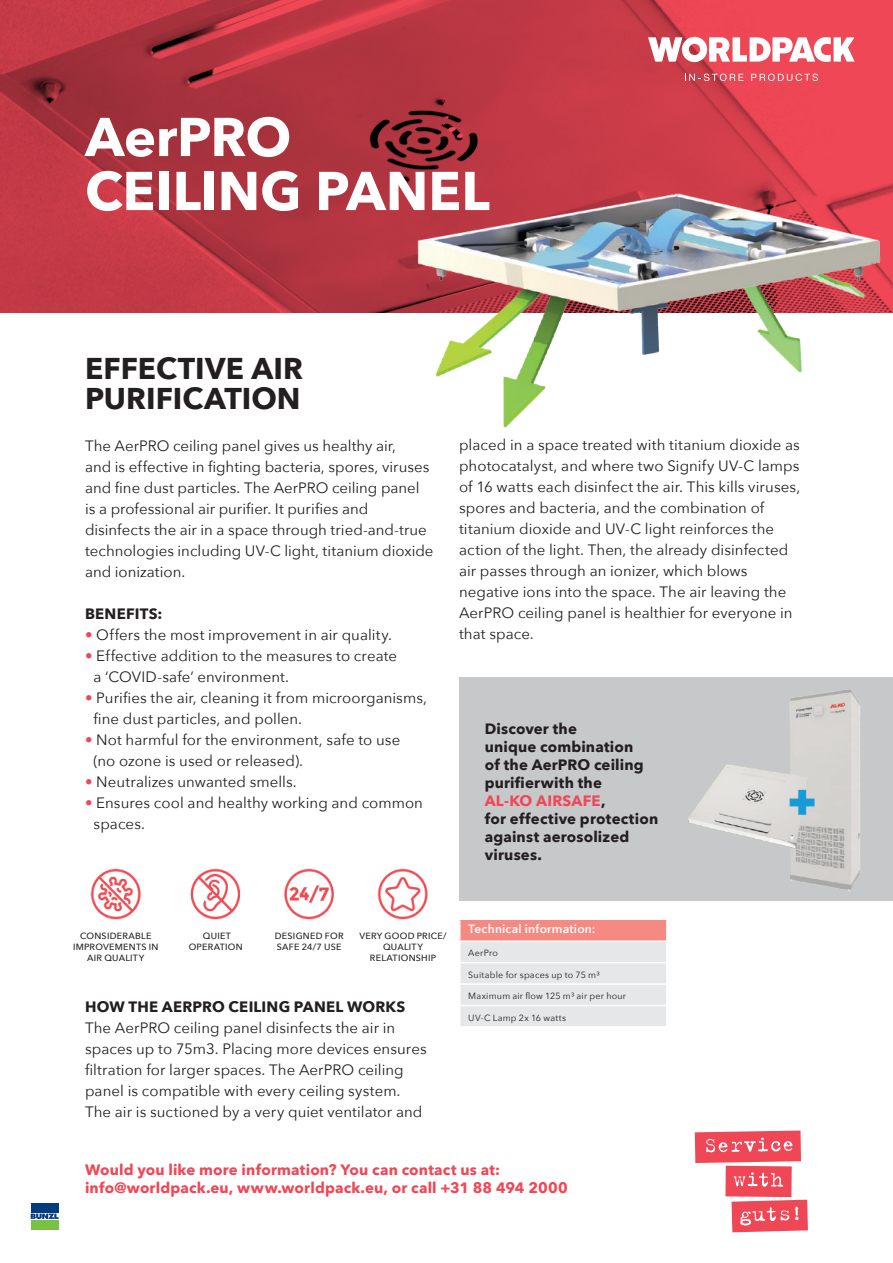
<style>
.page{position:relative;width:893px;height:1263px;background:#fff}
.page>*{position:absolute;margin:0;border:0;box-sizing:border-box;transform-origin:0 0}
.t1{font:700 54px/54px "Avenir Next";letter-spacing:-.005em;color:#fff}
.t2{font:700 30px/30px "Avenir Next";color:#231f20}
.t3{font:15px/21px "Avenir Next";letter-spacing:.005em;color:#231f20}
.t4{font:700 15px/18px "Avenir Next";letter-spacing:.01em;color:#231f20}
.t5{font:700 15px/18px "Avenir Next";letter-spacing:.01em;color:#ef4756}
.t6{font:600 12px "Avenir Next";letter-spacing:.02em;color:#fff}
.t7{font:500 9px/10.8px "Avenir Next";letter-spacing:.03em;color:#231f20;text-align:center}
.t8{font:9px "Avenir Next";letter-spacing:.025em;color:#231f20}
.s1{color:#ef4756}
</style>
<div class="page">
<img style="left:0;top:0;width:893px;height:313px">
<img style="left:399px;top:185px;width:494px;height:243px">
<img style="left:90px;top:868px;width:370px;height:52px">
<svg style="left:459px;top:920px;width:207px;height:106px;background:#e9d6d6"></svg>
<hr style="left:459px;top:940px;width:209px;height:2px;background:#fff">
<div style="left:459px;top:677px;width:434px;height:223px;background:#c7c8ca"></div>
<img style="left:688px;top:689px;width:173px;height:202px">
<div style="left:30px;top:1202px;width:30px;height:29px;background:linear-gradient(to right,#013d7d,#013d7d)"></div>
<div style="left:31px;top:1202px;width:28px;height:10px;background:#013d7d"></div>
<div style="left:31px;top:1220px;width:28px;height:10px;background:#79c142"></div>
<svg style="left:31px;top:1213px;width:28px;height:6px"></svg>
<svg style="left:695px;top:1130px;width:113px;height:102px"></svg>
<svg style="left:648px;top:37px;width:207px;height:25px"></svg>
<svg style="left:685px;top:74px;width:58px;height:7px"></svg>
<svg style="left:751px;top:74px;width:67px;height:7px"></svg>
<h1 class="t1" style="left:85px;top:109px;width:406px">AerPRO<br>CEILING PANEL</h1>
<h2 class="t2" style="left:85px;top:353px;width:220px">EFFECTIVE AIR<br>PURIFICATION</h2>
<p class="t3" style="left:85px;top:434px;width:350px">The AerPRO ceiling panel gives us healthy air,<br>and is effective in fighting bacteria, spores, viruses and fine dust particles. The AerPRO ceiling panel is a professional air purifier. It purifies and disinfects the air in a space through tried-and-true technologies including UV-C light, titanium dioxide and ionization.</p>
<p class="t4" style="left:85px;top:604px;width:79px">BENEFITS:</p>
<p class="t3" style="left:85px;top:623px;width:308px"><span class="s1">•</span> Offers the most improvement in air quality.</p>
<p class="t3" style="left:94px;top:644px;width:305px;text-indent:-9px"><span class="s1">•</span> Effective addition to the measures to create a ‘COVID-safe’ environment.</p>
<p class="t3" style="left:94px;top:686px;width:335px;text-indent:-9px"><span class="s1">•</span> Purifies the air, cleaning it from microorganisms, fine dust particles, and pollen.</p>
<p class="t3" style="left:94px;top:728px;width:308px;text-indent:-9px"><span class="s1">•</span> Not harmful for the environment, safe to use (no ozone is used or released).</p>
<p class="t3" style="left:85px;top:770px;width:213px"><span class="s1">•</span> Neutralizes unwanted smells.</p>
<p class="t3" style="left:94px;top:791px;width:331px;text-indent:-9px"><span class="s1">•</span> Ensures cool and healthy working and common spaces.</p>
<p class="t3" style="left:459px;top:434px;width:343px">placed in a space treated with titanium dioxide as photocatalyst, and where two Signify UV-C lamps of 16 watts each disinfect the air. This kills viruses, spores and bacteria, and the combination of titanium dioxide and UV-C light reinforces the action of the light. Then, the already disinfected air passes through an ionizer, which blows negative ions into the space. The air leaving the AerPRO ceiling panel is healthier for everyone in that space.</p>
<p class="t4" style="left:485px;top:719px;width:175px">Discover the<br>unique combination<br>of the AerPRO ceiling purifierwith the<br><span class="s1">AL-KO AIRSAFE</span>,<br>for effective protection against aerosolized viruses.</p>
<p class="t7" style="left:73px;top:930px;width:87px">CONSIDERABLE<br>IMPROVEMENTS IN<br>AIR QUALITY</p>
<p class="t7" style="left:189px;top:930px;width:56px">QUIET<br>OPERATION</p>
<p class="t7" style="left:275px;top:930px;width:70px;text-align:left">DESIGNED FOR<br>SAFE 24/7 USE</p>
<p class="t7" style="left:359px;top:930px;width:89px">VERY GOOD PRICE/<br>QUALITY<br>RELATIONSHIP</p>
<p class="t4" style="left:85px;top:997px;width:322px">HOW THE AERPRO CEILING PANEL WORKS</p>
<p class="t3" style="left:85px;top:1016px;width:343px">The AerPRO ceiling panel disinfects the air in spaces up to 75m3. Placing more devices ensures filtration for larger spaces. The AerPRO ceiling panel is compatible with every ceiling system.<br>The air is suctioned by a very quiet ventilator and</p>
<p class="t6" style="left:468px;top:919px;width:129px">Technical information:</p>
<p class="t8" style="left:468px;top:946px;width:31px">AerPro</p>
<p class="t8" style="left:468px;top:967px;width:133px">Suitable for spaces up to 75 m³</p>
<p class="t8" style="left:468px;top:988px;width:159px">Maximum air flow 125 m³ air per hour</p>
<p class="t8" style="left:468px;top:1010px;width:100px">UV-C Lamp 2x 16 watts</p>
<p class="t5" style="left:85px;top:1161px;width:484px">Would you like more information? You can contact us at: info@worldpack.eu, www.worldpack.eu, or call +31 88 494 2000</p>
</div>
